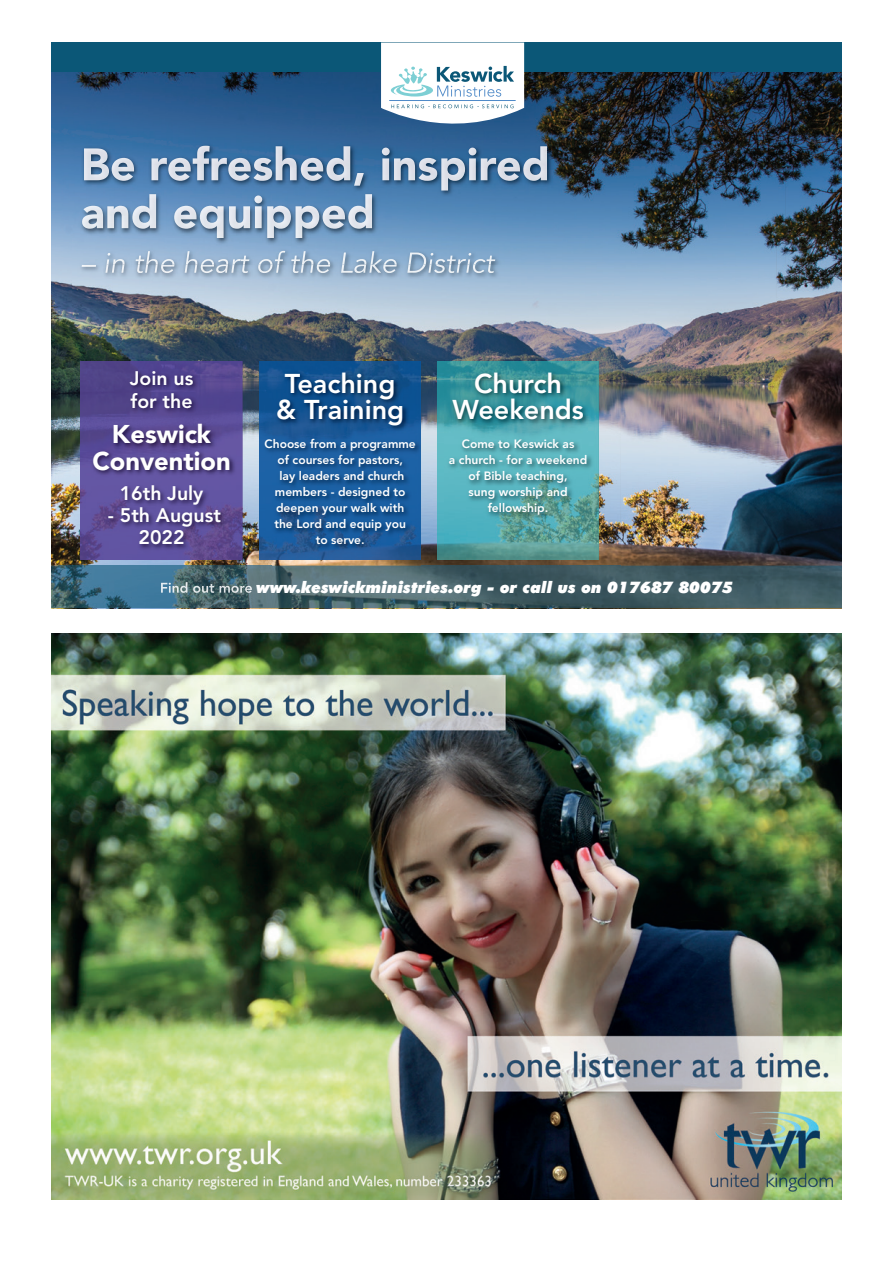
<style>
.page{position:relative;width:893px;height:1263px;background:#fff}
.page>*{position:absolute;margin:0;border:0;box-sizing:border-box;transform-origin:0 0}
.t1{font:800 27px/26.5px "Avenir";color:#fff;text-align:center}
.t2{font:900 25.5px/26.5px "Avenir";color:#fff;text-align:center}
.t3{font:800 19.5px/22.8px "Avenir";color:#fff}
.t4{font:italic 900 15.9px "Futura BT";color:#fff}
.t5{font:800 12px/15.9px "Avenir";color:#fff;text-align:center}
</style>
<div class="page">
<img style="left:51px;top:72px;width:791px;height:494px">
<div style="left:51px;top:43px;width:791px;height:29px;background:#0b5777"></div>
<svg style="left:381px;top:43px;width:143px;height:82px"></svg>
<img style="left:64px;top:125px;width:721px;height:139px">
<img style="left:84px;top:146px;width:463px;height:35px">
<img style="left:132px;top:194px;width:240px;height:44px">
<img style="left:73px;top:239px;width:703px;height:69px">
<img style="left:354px;top:264px;width:140px;height:9px">
<img style="left:108px;top:251px;width:387px;height:13px">
<img style="left:421px;top:359px;width:200px;height:207px">
<img style="left:444px;top:361px;width:154px;height:198px">
<img style="left:58px;top:359px;width:213px;height:207px">
<img style="left:81px;top:362px;width:161px;height:197px">
<img style="left:271px;top:359px;width:173px;height:204px">
<img style="left:271px;top:362px;width:150px;height:197px">
<img style="left:243px;top:359px;width:28px;height:204px">
<img style="left:51px;top:566px;width:791px;height:42px">
<img style="left:161px;top:582px;width:91px;height:11px">
<img style="left:51px;top:633px;width:791px;height:566px">
<p class="t3" style="left:130px;top:367px;width:65px">Join us for the</p>
<p class="t2" style="left:92px;top:420px;width:140px">Keswick<br>Convention</p>
<p class="t3" style="left:120px;top:482px;width:85px">16th July</p>
<p class="t3" style="left:108px;top:504px;width:115px;line-height:21.9px;text-align:center">- 5th August<br>2022</p>
<p class="t1" style="left:276px;top:370px;width:130px">Teaching &amp; Training</p>
<p class="t5" style="left:265px;top:436px;width:153px">Choose from a programme of courses for pastors,<br>lay leaders and church members - designed to deepen your walk with<br>the Lord and equip you<br>to serve.</p>
<p class="t4" style="left:257px;top:577px;width:478px">www.keswickministries.org - or call us on 017687 80075</p>
<p class="t1" style="left:452px;top:370px;width:133px">Church<br>Weekends</p>
<p class="t5" style="left:449px;top:436px;width:140px">Come to Keswick as<br>a church - for a weekend of Bible teaching,<br>sung worship and fellowship.</p>
</div>
